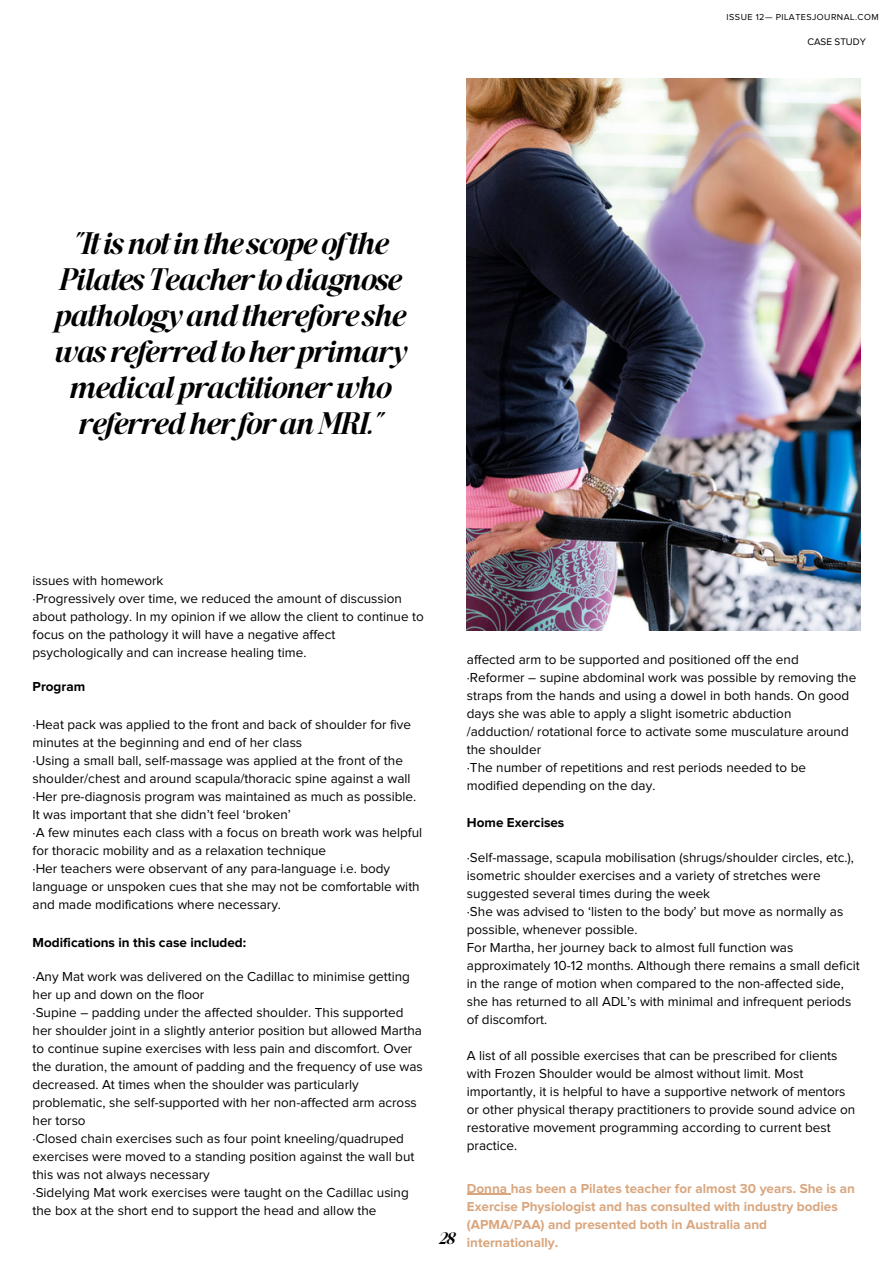
<style>
.page{position:relative;width:893px;height:1264px;background:#fff}
.page>*{position:absolute;margin:0;border:0;box-sizing:border-box;transform-origin:0 0}
.t1{font:italic 22.5px/36px "The New Elegance";color:#000;text-align:center}
.t2{font:13.5px/18px "Proxima Nova";color:#000}
.t3{font:700 13.5px/18px "Proxima Nova";color:#d9a67e}
.t4{font:700 13.5px "Proxima Nova";color:#000}
.t5{font:italic 12px "The New Elegance";color:#000}
.t6{font:9.9px "Proxima Nova";color:#000}
.t7{font:9px "Proxima Nova";letter-spacing:.05em;color:#000}
</style>
<div class="page">
<img style="left:467px;top:79px;width:393px;height:552px">
<hr style="left:467px;top:1193px;width:43px;height:1px;background:#d9a67e">
<p class="t7" style="left:726px;top:13px;width:153px">ISSUE 12— PILATESJOURNAL.COM</p>
<p class="t6" style="left:807px;top:37px;width:60px">CASE STUDY</p>
<p class="t1" style="left:53px;top:228px;width:353px">"It is not in the scope ofthe<br>Pilates Teacher to diagnose pathology and therefore she was referred to her primary medical practitioner who referred her for an MRI."</p>
<p class="t2" style="left:33px;top:572px;width:132px">issues with homework</p>
<p class="t2" style="left:33px;top:590px;width:393px">·Progressively over time, we reduced the amount of discussion about pathology. In my opinion if we allow the client to continue to focus on the pathology it will have a negative affect psychologically and can increase healing time.</p>
<p class="t4" style="left:33px;top:680px;width:54px">Program</p>
<p class="t2" style="left:33px;top:716px;width:380px">·Heat pack was applied to the front and back of shoulder for five minutes at the beginning and end of her class</p>
<p class="t2" style="left:33px;top:752px;width:379px">·Using a small ball, self-massage was applied at the front of the shoulder/chest and around scapula/thoracic spine against a wall</p>
<p class="t2" style="left:33px;top:788px;width:385px">·Her pre-diagnosis program was maintained as much as possible.<br>It was important that she didn’t feel ‘broken’</p>
<p class="t2" style="left:33px;top:824px;width:391px">·A few minutes each class with a focus on breath work was helpful for thoracic mobility and as a relaxation technique</p>
<p class="t2" style="left:33px;top:860px;width:388px">·Her teachers were observant of any para-language i.e. body language or unspoken cues that she may not be comfortable with and made modifications where necessary.</p>
<p class="t4" style="left:33px;top:936px;width:215px">Modifications in this case included:</p>
<p class="t2" style="left:33px;top:967px;width:379px">·Any Mat work was delivered on the Cadillac to minimise getting her up and down on the floor</p>
<p class="t2" style="left:33px;top:1003px;width:392px">·Supine – padding under the affected shoulder. This supported her shoulder joint in a slightly anterior position but allowed Martha to continue supine exercises with less pain and discomfort. Over the duration, the amount of padding and the frequency of use was decreased. At times when the shoulder was particularly problematic, she self-supported with her non-affected arm across her torso</p>
<p class="t2" style="left:33px;top:1129px;width:383px">·Closed chain exercises such as four point kneeling/quadruped exercises were moved to a standing position against the wall but this was not always necessary</p>
<p class="t2" style="left:33px;top:1183px;width:378px">·Sidelying Mat work exercises were taught on the Cadillac using the box at the short end to support the head and allow the</p>
<p class="t2" style="left:467px;top:651px;width:333px">affected arm to be supported and positioned off the end</p>
<p class="t2" style="left:467px;top:669px;width:391px">·Reformer – supine abdominal work was possible by removing the straps from the hands and using a dowel in both hands. On good days she was able to apply a slight isometric abduction /adduction/ rotational force to activate some musculature around the shoulder</p>
<p class="t2" style="left:467px;top:759px;width:341px">·The number of repetitions and rest periods needed to be modified depending on the day.</p>
<p class="t4" style="left:467px;top:816px;width:99px">Home Exercises</p>
<p class="t2" style="left:467px;top:849px;width:388px">·Self-massage, scapula mobilisation (shrugs/shoulder circles, etc.), isometric shoulder exercises and a variety of stretches were suggested several times during the week</p>
<p class="t2" style="left:467px;top:903px;width:378px">·She was advised to ‘listen to the body’ but move as normally as possible, whenever possible.</p>
<p class="t2" style="left:467px;top:939px;width:394px">For Martha, her journey back to almost full function was approximately 10-12 months. Although there remains a small deficit in the range of motion when compared to the non-affected side, she has returned to all ADL’s with minimal and infrequent periods of discomfort.</p>
<p class="t2" style="left:467px;top:1046px;width:390px">A list of all possible exercises that can be prescribed for clients with Frozen Shoulder would be almost without limit. Most importantly, it is helpful to have a supportive network of mentors or other physical therapy practitioners to provide sound advice on restorative movement programming according to current best practice.</p>
<p class="t5" style="left:438px;top:1232px;width:17px">28</p>
<p class="t3" style="left:467px;top:1179px;width:389px">Donna has been a Pilates teacher for almost 30 years. She is an Exercise Physiologist and has consulted with industry bodies (APMA/PAA) and presented both in Australia and internationally.</p>
</div>
